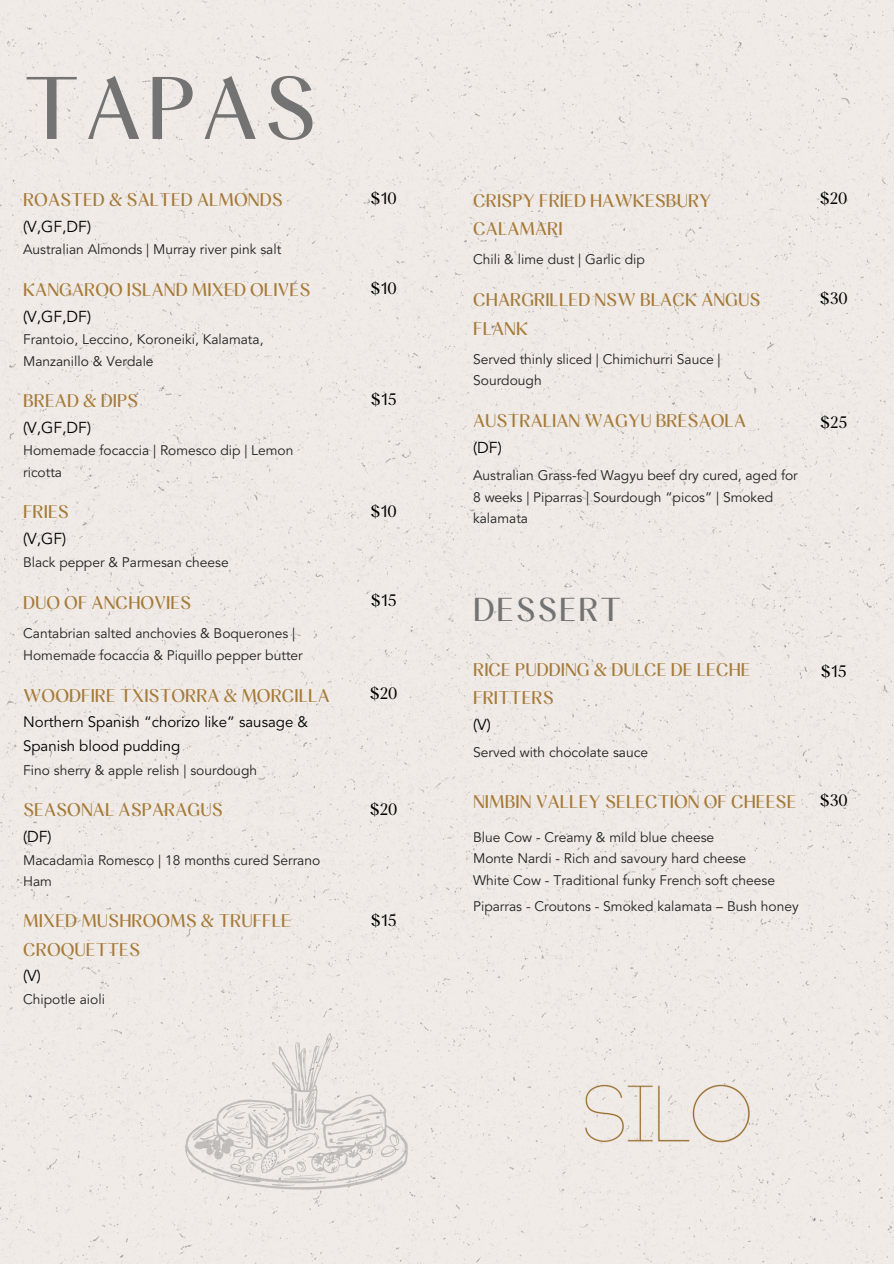
<style>
.page{position:relative;width:894px;height:1264px;background:#fff}
.page>*{position:absolute;margin:0;border:0;box-sizing:border-box;transform-origin:0 0}
.t1{font:86.7px "Albra Sans";letter-spacing:.05em;color:#737373}
.t2{font:32.4px "Albra Sans";letter-spacing:.05em;color:#737373}
.t3{font:18px/28.2px "Albra Sans";color:#a67a38}
.t4{font:16.5px "Albra Sans";color:#000}
.t5{font:15.75px "Avenir LT Pro";color:#000}
.t6{font:15px/23.5px "Avenir LT Pro";color:#000}
.t7{font:13.8px/21.5px "Avenir LT Pro";color:#222}
</style>
<div class="page">
<div style="left:0;top:0;width:893px;height:1263px;background:#f0ebe6"></div>
<img style="left:561px;top:1069px;width:210px;height:83px">
<svg style="left:185px;top:1032px;width:222px;height:157px;background:#e6e1dd"></svg>
<h4 class="t1" style="left:23px;top:71px;width:295px">TAPAS</h4>
<h3 class="t3" style="left:23px;top:187px;width:261px">ROASTED &amp; SALTED ALMONDS</h3>
<p class="t5" style="left:23px;top:217px;width:70px">(V,GF,DF)</p>
<p class="t7" style="left:23px;top:239px;width:259px">Australian Almonds | Murray river pink salt</p>
<h3 class="t3" style="left:23px;top:276px;width:289px">KANGAROO ISLAND MIXED OLIVES</h3>
<p class="t5" style="left:23px;top:307px;width:70px">(V,GF,DF)</p>
<p class="t7" style="left:23px;top:329px;width:242px">Frantoio, Leccino, Koroneiki, Kalamata,<br>Manzanillo &amp; Verdale</p>
<h3 class="t3" style="left:23px;top:388px;width:117px">BREAD &amp; DIPS</h3>
<p class="t5" style="left:23px;top:418px;width:70px">(V,GF,DF)</p>
<p class="t7" style="left:23px;top:440px;width:272px">Homemade focaccia | Romesco dip | Lemon ricotta</p>
<h3 class="t3" style="left:23px;top:499px;width:47px">FRIES</h3>
<p class="t5" style="left:23px;top:529px;width:45px">(V,GF)</p>
<p class="t7" style="left:23px;top:551px;width:207px">Black pepper &amp; Parmesan cheese</p>
<h3 class="t3" style="left:23px;top:589px;width:170px">DUO OF ANCHOVIES</h3>
<p class="t7" style="left:23px;top:622px;width:281px">Cantabrian salted anchovies &amp; Boquerones |<br>Homemade focaccia &amp; Piquillo pepper butter</p>
<h3 class="t3" style="left:23px;top:682px;width:308px">WOODFIRE TXISTORRA &amp; MORCILLA</h3>
<p class="t6" style="left:23px;top:710px;width:286px">Northern Spanish “chorizo like” sausage &amp;<br>Spanish blood pudding</p>
<p class="t7" style="left:23px;top:760px;width:235px">Fino sherry &amp; apple relish | sourdough</p>
<h3 class="t3" style="left:23px;top:797px;width:201px">SEASONAL ASPARAGUS</h3>
<p class="t5" style="left:23px;top:827px;width:30px">(DF)</p>
<p class="t7" style="left:23px;top:849px;width:298px">Macadamia Romesco | 18 months cured Serrano<br>Ham</p>
<h3 class="t3" style="left:23px;top:908px;width:269px">MIXED MUSHROOMS &amp; TRUFFLE<br>CROQUETTES</h3>
<p class="t5" style="left:23px;top:966px;width:19px">(V)</p>
<p class="t7" style="left:23px;top:988px;width:83px">Chipotle aioli</p>
<h4 class="t4" style="left:370px;top:191px;width:28px">$10</h4>
<h4 class="t4" style="left:370px;top:281px;width:28px">$10</h4>
<h4 class="t4" style="left:370px;top:392px;width:28px">$15</h4>
<h4 class="t4" style="left:370px;top:503px;width:28px">$10</h4>
<h4 class="t4" style="left:370px;top:593px;width:28px">$15</h4>
<h4 class="t4" style="left:369px;top:685px;width:29px">$20</h4>
<h4 class="t4" style="left:369px;top:801px;width:29px">$20</h4>
<h4 class="t4" style="left:370px;top:913px;width:28px">$15</h4>
<h3 class="t3" style="left:473px;top:188px;width:240px">CRISPY FRIED HAWKESBURY<br>CALAMARI</h3>
<p class="t7" style="left:473px;top:249px;width:173px">Chili &amp; lime dust | Garlic dip</p>
<h3 class="t3" style="left:473px;top:287px;width:289px">CHARGRILLED NSW BLACK ANGUS<br>FLANK</h3>
<p class="t7" style="left:473px;top:348px;width:249px">Served thinly sliced | Chimichurri Sauce |<br>Sourdough</p>
<h3 class="t3" style="left:473px;top:407px;width:274px">AUSTRALIAN WAGYU BRESAOLA</h3>
<p class="t5" style="left:473px;top:438px;width:30px">(DF)</p>
<p class="t7" style="left:473px;top:465px;width:326px">Australian Grass-fed Wagyu beef dry cured, aged for<br>8 weeks | Piparras | Sourdough “picos” | Smoked kalamata</p>
<h2 class="t4" style="left:819px;top:191px;width:29px">$20</h2>
<h4 class="t4" style="left:819px;top:290px;width:30px">$30</h4>
<h4 class="t4" style="left:819px;top:415px;width:29px">$25</h4>
<h4 class="t2" style="left:473px;top:596px;width:150px">DESSERT</h4>
<h3 class="t3" style="left:473px;top:656px;width:279px">RICE PUDDING &amp; DULCE DE LECHE<br>FRITTERS</h3>
<p class="t5" style="left:473px;top:715px;width:19px">(V)</p>
<p class="t7" style="left:473px;top:742px;width:176px">Served with chocolate sauce</p>
<h3 class="t3" style="left:473px;top:789px;width:325px">NIMBIN VALLEY SELECTION OF CHEESE</h3>
<p class="t7" style="left:473px;top:826px;width:303px">Blue Cow - Creamy &amp; mild blue cheese<br>Monte Nardi - Rich and savoury hard cheese<br>White Cow - Traditional funky French soft cheese</p>
<p class="t7" style="left:473px;top:895px;width:327px">Piparras - Croutons - Smoked kalamata – Bush honey</p>
<h4 class="t4" style="left:820px;top:664px;width:28px">$15</h4>
<p class="t4" style="left:819px;top:792px;width:30px">$30</p>
</div>
